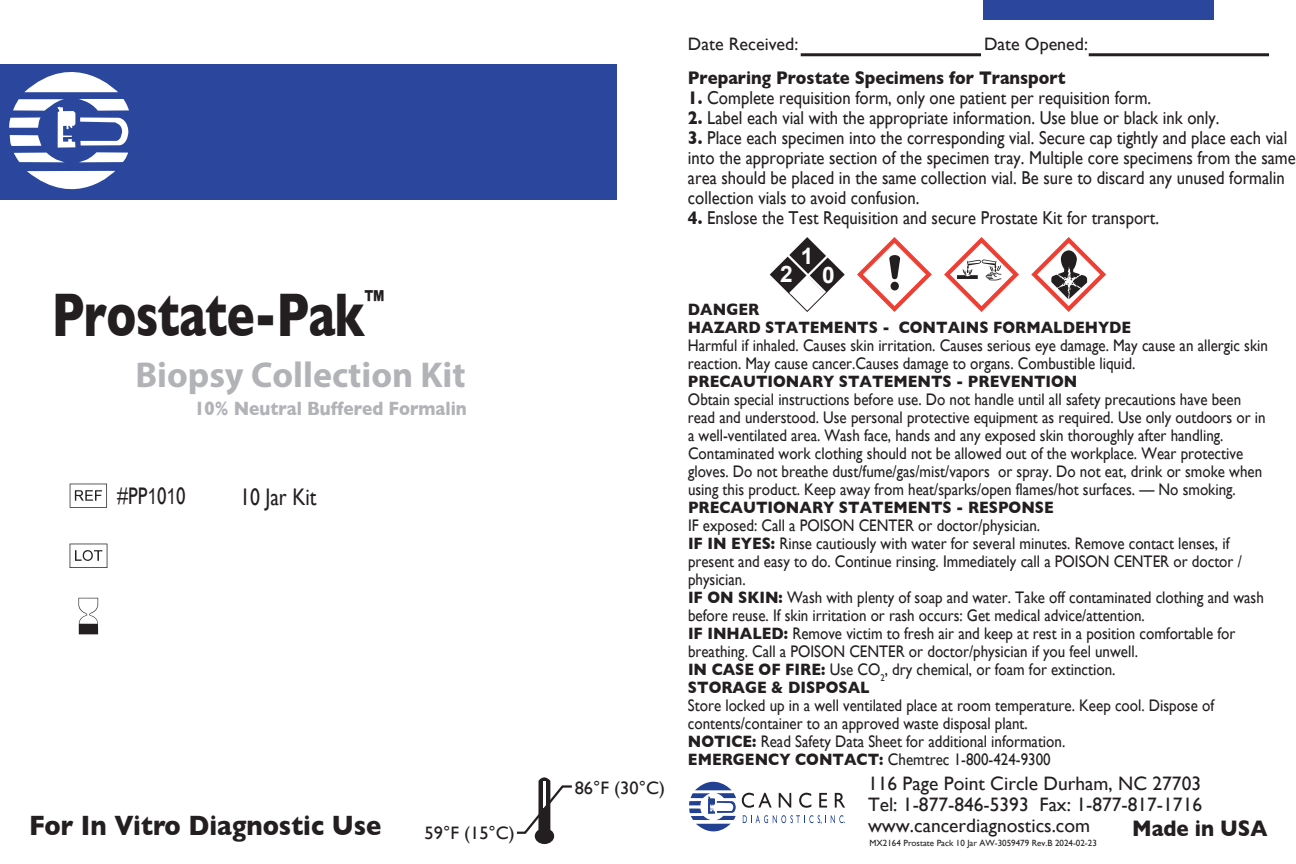
<style>
.page{position:relative;width:1296px;height:864px;background:#fff}
.page>*{position:absolute;margin:0;border:0;box-sizing:border-box;transform-origin:0 0}
.t1{font:700 62.7px "Gill Sans";letter-spacing:-.015em;color:#231f20;scale:.75 1}
.t2{font:700 36px "Myriad Pro";color:#b2b3b7}
.t3{font:700 28.5px "Gill Sans";color:#231f20;scale:.89 1}
.t4{font:700 28.2px "Gill Sans";color:#231f20;scale:.75 1}
.t5{font:24px "Gill Sans";color:#231f20;scale:.83 1}
.t6{font:24px "Gill Sans";color:#231f20;scale:.78 1}
.t7{font:700 22.8px "Gill Sans";color:#231f20;scale:.89 1}
.t8{font:700 22.8px "Arial";color:#fff}
.t9{font:19.5px/21px "Gill Sans";color:#231f20}
.t10{font:700 19.5px "Gill Sans";color:#b2b3b7;scale:.87 1}
.t11{font:18.6px/20.1px "Gill Sans";color:#231f20;scale:.89 1}
.t12{font:700 18.6px "Gill Sans";color:#231f20;scale:.89 1}
.t13{font:18px "Gill Sans";color:#231f20}
.t14{font:16.8px/18px "Gill Sans";color:#231f20;scale:.89 1}
.t15{font:700 16.8px/18px "Gill Sans";color:#231f20;scale:.89 1}
.t16{font:9px "Gill Sans";color:#231f20}
.s1{font-weight:700}
.s2{font-family:"Arial";font-size:22.2px}
</style>
<div class="page">
<svg style="left:689px;top:781px;width:47px;height:51px"></svg>
<svg style="left:742px;top:793px;width:30px;height:15px"></svg>
<svg style="left:779px;top:793px;width:12px;height:15px"></svg>
<svg style="left:799px;top:793px;width:12px;height:15px"></svg>
<svg style="left:819px;top:793px;width:8px;height:15px"></svg>
<svg style="left:835px;top:793px;width:10px;height:15px"></svg>
<svg style="left:743px;top:815px;width:102px;height:9px"></svg>
<div style="left:0;top:64px;width:616px;height:135px;background:#2a469d"></div>
<svg style="left:24px;top:72px;width:94px;height:20px"></svg>
<svg style="left:27px;top:171px;width:88px;height:19px"></svg>
<svg style="left:9px;top:99px;width:120px;height:63px"></svg>
<div style="left:983px;top:0;width:231px;height:19px;background:#2a469d"></div>
<svg style="left:516px;top:777px;width:56px;height:67px"></svg>
<svg style="left:1031px;top:237px;width:75px;height:75px"></svg>
<svg style="left:944px;top:237px;width:75px;height:75px"></svg>
<svg style="left:857px;top:237px;width:75px;height:75px"></svg>
<svg style="left:770px;top:237px;width:75px;height:75px"></svg>
<svg style="left:70px;top:484px;width:37px;height:24px"></svg>
<svg style="left:70px;top:544px;width:37px;height:24px"></svg>
<svg style="left:78px;top:598px;width:20px;height:36px"></svg>
<hr style="left:801px;top:53px;width:180px;height:3px;background:#231f20">
<hr style="left:1089px;top:53px;width:180px;height:3px;background:#231f20">
<p class="t13" style="left:688px;top:34px;width:112px">Date Received:</p>
<p class="t13" style="left:984px;top:34px;width:105px">Date Opened:</p>
<p class="t12" style="left:688px;top:66px;width:426px">Preparing Prostate Specimens for Transport</p>
<p class="t11" style="left:688px;top:87px;width:522px"><span class="s1">1.</span> Complete requisition form, only one patient per requisition form.</p>
<p class="t11" style="left:688px;top:107px;width:599px"><span class="s1">2.</span> Label each vial with the appropriate information. Use blue or black ink only.</p>
<p class="t11" style="left:688px;top:127px;width:684px"><span class="s1">3.</span> Place each specimen into the corresponding vial. Secure cap tightly and place each vial into the appropriate section of the specimen tray. Multiple core specimens from the same area should be placed in the same collection vial. Be sure to discard any unused formalin collection vials to avoid confusion.</p>
<p class="t11" style="left:688px;top:207px;width:531px"><span class="s1">4.</span> Enslose the Test Requisition and secure Prostate Kit for transport.</p>
<h1 class="t1" style="left:52px;top:278px;width:419px">Prostate-Pak</h1>
<h3 class="t4" style="left:364px;top:283px;width:28px">™</h3>
<h2 class="t2" style="left:135px;top:351px;width:332px">Biopsy Collection Kit</h2>
<p class="t10" style="left:194px;top:397px;width:315px">10% Neutral Buffered Formalin</p>
<h3 class="t6" style="left:117px;top:482px;width:89px">#PP<span class="s2">1</span>0<span class="s2">1</span>0</h3>
<h3 class="t5" style="left:240px;top:482px;width:93px">10 Jar Kit</h3>
<p class="t13" style="left:575px;top:778px;width:92px">86°F (30°C)</p>
<h3 class="t8" style="left:780px;top:258px;width:14px">2</h3>
<h3 class="t8" style="left:801px;top:240px;width:14px">1</h3>
<h3 class="t8" style="left:822px;top:259px;width:14px">0</h3>
<p class="t15" style="left:688px;top:300px;width:500px">DANGER<br>HAZARD STATEMENTS - CONTAINS FORMALDEHYDE</p>
<p class="t14" style="left:688px;top:336px;width:653px">Harmful if inhaled. Causes skin irritation. Causes serious eye damage. May cause an allergic skin reaction. May cause cancer.Causes damage to organs. Combustible liquid.</p>
<p class="t15" style="left:688px;top:372px;width:439px">PRECAUTIONARY STATEMENTS - PREVENTION</p>
<p class="t14" style="left:688px;top:390px;width:651px">Obtain special instructions before use. Do not handle until all safety precautions have been read and understood. Use personal protective equipment as required. Use only outdoors or in a well-ventilated area. Wash face, hands and any exposed skin thoroughly after handling.<br>Contaminated work clothing should not be allowed out of the workplace. Wear protective gloves. Do not breathe dust/fume/gas/mist/vapors or spray. Do not eat, drink or smoke when using this product. Keep away from heat/sparks/open flames/hot surfaces. — No smoking.</p>
<p class="t15" style="left:688px;top:498px;width:413px">PRECAUTIONARY STATEMENTS - RESPONSE</p>
<p class="t14" style="left:688px;top:516px;width:649px">IF exposed: Call a POISON CENTER or doctor/physician.<br><span class="s1">IF IN EYES:</span> Rinse cautiously with water for several minutes. Remove contact lenses, if present and easy to do. Continue rinsing. Immediately call a POISON CENTER or doctor / physician.<br><span class="s1">IF ON SKIN:</span> Wash with plenty of soap and water. Take off contaminated clothing and wash before reuse. If skin irritation or rash occurs: Get medical advice/attention.<br><span class="s1">IF INHALED:</span> Remove victim to fresh air and keep at rest in a position comfortable for breathing. Call a POISON CENTER or doctor/physician if you feel unwell.<br><span class="s1">IN CASE OF FIRE:</span> Use CO<sub>2</sub>, dry chemical, or foam for extinction.<br><span class="s1">STORAGE &amp; DISPOSAL</span></p>
<p class="t14" style="left:688px;top:696px;width:593px">Store locked up in a well ventilated place at room temperature. Keep cool. Dispose of contents/container to an approved waste disposal plant.<br><span class="s1">NOTICE:</span> Read Safety Data Sheet for additional information.<br><span class="s1">EMERGENCY CONTACT:</span> Chemtrec 1-800-424-9300</p>
<p class="t9" style="left:868px;top:773px;width:336px">116 Page Point Circle Durham, NC 27703<br>Tel: 1-877-846-5393 Fax: 1-877-817-1716</p>
<h3 class="t3" style="left:29px;top:809px;width:397px">For In Vitro Diagnostic Use</h3>
<p class="t9" style="left:868px;top:815px;width:224px">www.cancerdiagnostics.com</p>
<h3 class="t7" style="left:1132px;top:815px;width:154px">Made in USA</h3>
<p class="t13" style="left:425px;top:822px;width:92px">59°F (15°C)</p>
<p class="t16" style="left:870px;top:837px;width:229px">MX2164 Prostate Pack 10 Jar AW-3059479 Rev.B 2024-02-23</p>
</div>
